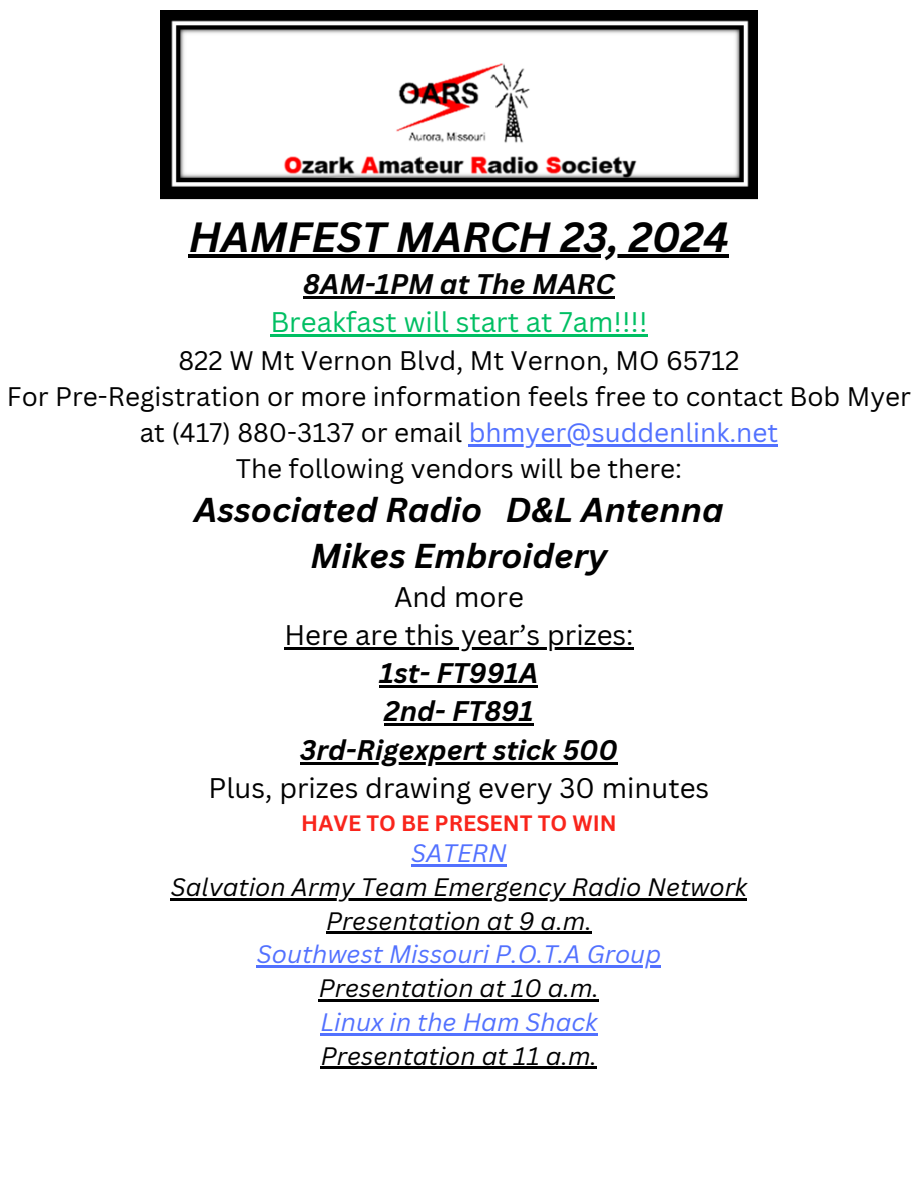
<style>
.page{position:relative;width:918px;height:1188px;background:#fff}
.page>*{position:absolute;margin:0;border:0;box-sizing:border-box;transform-origin:0 0}
.t1{font:italic 700 41.1px "Canva Sans";color:#000}
.t2{font:italic 700 33.6px/46.2px "Canva Sans";color:#000;text-align:center}
.t3{font:27.6px/38.2px "Canva Sans";color:#000;text-align:center}
.t4{font:italic 700 27.6px/38.2px "Canva Sans";color:#000;text-align:center}
.t5{font:27.6px "Canva Sans";color:#00bf63}
.t6{font:italic 700 27.6px "Canva Sans";color:#040404}
.t7{font:26.1px/36px "Canva Sans";color:#000;text-align:center}
.t8{font:italic 24.6px/33.8px "Canva Sans";color:#000;text-align:center}
.t9{font:italic 24.6px "Canva Sans";color:#5271ff}
.t10{font:700 21.6px "Canva Sans";color:#f9251c}
.s1{color:#5271ff}
</style>
<div class="page">
<hr style="left:189px;top:255px;width:540px;height:3px;background:#000">
<hr style="left:303px;top:296px;width:312px;height:2px;background:#040404">
<hr style="left:270px;top:334px;width:378px;height:3px;background:#00bf63">
<hr style="left:469px;top:445px;width:309px;height:2px;background:#5271ff">
<hr style="left:284px;top:647px;width:350px;height:2px;background:#000">
<hr style="left:380px;top:685px;width:158px;height:3px;background:#000">
<hr style="left:384px;top:724px;width:150px;height:2px;background:#000">
<hr style="left:300px;top:762px;width:318px;height:2px;background:#000">
<hr style="left:411px;top:864px;width:96px;height:3px;background:#5271ff">
<hr style="left:171px;top:898px;width:576px;height:2px;background:#000">
<hr style="left:326px;top:932px;width:266px;height:2px;background:#000">
<hr style="left:257px;top:966px;width:404px;height:2px;background:#5271ff">
<hr style="left:319px;top:999px;width:280px;height:3px;background:#000">
<hr style="left:320px;top:1033px;width:278px;height:2px;background:#5271ff">
<hr style="left:321px;top:1067px;width:276px;height:2px;background:#000">
<img style="left:160px;top:11px;width:598px;height:189px">
<h1 class="t1" style="left:189px;top:208px;width:542px">HAMFEST MARCH 23, 2024</h1>
<p class="t6" style="left:303px;top:264px;width:313px">8AM-1PM at The MARC</p>
<p class="t5" style="left:270px;top:303px;width:379px">Breakfast will start at 7am!!!!</p>
<p class="t7" style="left:7px;top:342px;width:906px">822 W Mt Vernon Blvd, Mt Vernon, MO 65712<br>For Pre-Registration or more information feels free to contact Bob Myer at (417) 880-3137 or email <span class="s1">bhmyer@suddenlink.net<br></span>The following vendors will be there:</p>
<p class="t2" style="left:194px;top:486px;width:531px">Associated Radio D&amp;L Antenna<br>Mikes Embroidery</p>
<p class="t3" style="left:284px;top:577px;width:351px">And more<br>Here are this year’s prizes:</p>
<p class="t4" style="left:300px;top:653px;width:319px">1st- FT991A<br>2nd- FT891<br>3rd-Rigexpert stick 500</p>
<p class="t3" style="left:209px;top:768px;width:502px">Plus, prizes drawing every 30 minutes</p>
<p class="t10" style="left:301px;top:807px;width:317px">HAVE TO BE PRESENT TO WIN</p>
<p class="t9" style="left:411px;top:836px;width:97px">SATERN</p>
<p class="t8" style="left:171px;top:869px;width:578px">Salvation Army Team Emergency Radio Network<br>Presentation at 9 a.m.</p>
<p class="t9" style="left:257px;top:937px;width:406px">Southwest Missouri P.O.T.A Group</p>
<p class="t8" style="left:319px;top:971px;width:282px">Presentation at 10 a.m.</p>
<p class="t9" style="left:320px;top:1004px;width:279px">Linux in the Ham Shack</p>
<p class="t8" style="left:321px;top:1038px;width:278px">Presentation at 11 a.m.</p>
</div>
